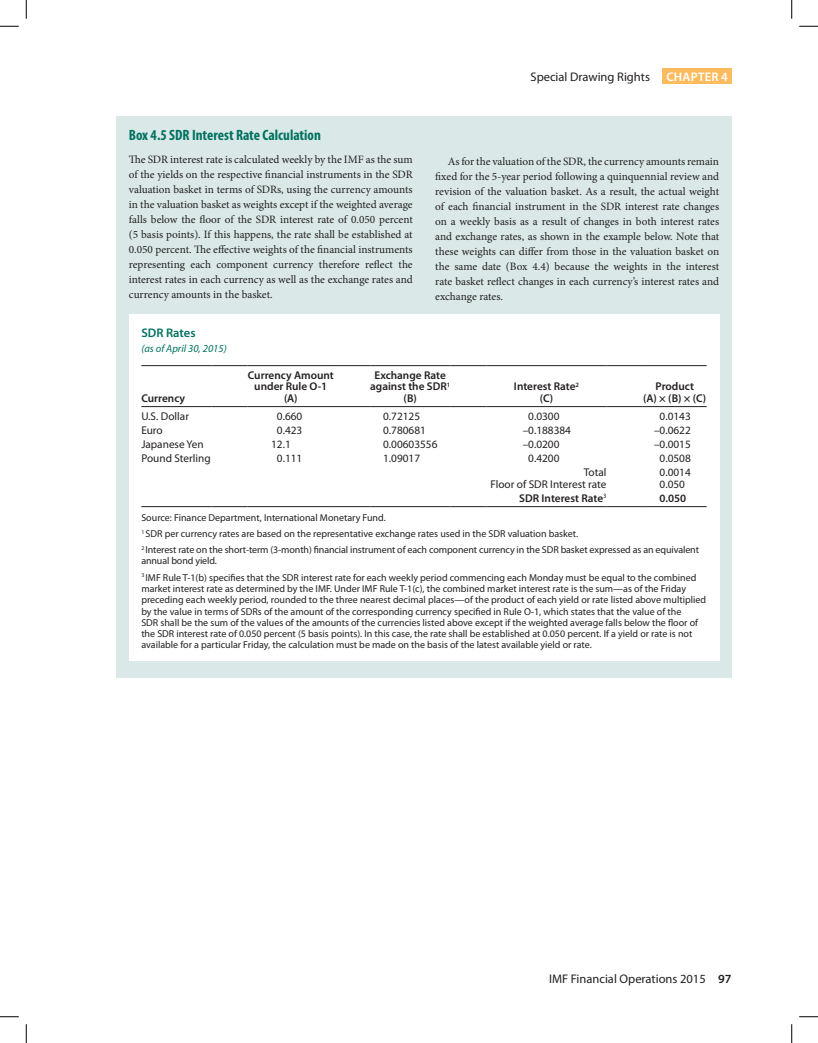
<style>
.page{position:relative;width:818px;height:1043px;background:#fff}
.page>*{position:absolute;margin:0;border:0;box-sizing:border-box;transform-origin:0 0}
.BxT{font:700 condensed 15px "Myriad Pro";color:#007161}
.t1{font:12.5px "Myriad Pro";color:#231f20}
.t2{font:600 12.5px "Myriad Pro";letter-spacing:.02em;color:#fff}
.TTUN{font:600 12.5px "Myriad Pro";color:#007161}
.BxTx1{font:11.25px/15px "Minion Pro";letter-spacing:-.005em;color:#231f20;text-align:justify}
.BxTx{font:11.25px/15px "Minion Pro";letter-spacing:-.005em;color:#231f20;text-align:justify}
.TB{font:11.25px "Myriad Pro";color:#231f20}
.TCH{font:600 11.25px/11.2px "Myriad Pro";color:#231f20;text-align:center}
.TB-2{font:600 11.25px "Myriad Pro";color:#231f20}
.TSubTL{font:italic 10.62px "Myriad Pro";color:#007161}
.TSN{font:10px/11.2px "Myriad Pro";color:#231f20}
.s1{font-weight:600}
</style>
<div class="page">
<div style="left:662px;top:68px;width:69px;height:16px;background:#fcbc5e"></div>
<div style="left:116px;top:116px;width:615px;height:562px;background:#dae9e7"></div>
<div style="left:129px;top:315px;width:590px;height:345px;background:#fff"></div>
<hr style="left:141px;top:365px;width:70px;height:1px;background:#231f20">
<hr style="left:211px;top:365px;width:37px;height:1px;background:#231f20">
<hr style="left:248px;top:365px;width:86px;height:1px;background:#231f20">
<hr style="left:334px;top:365px;width:36px;height:1px;background:#231f20">
<hr style="left:370px;top:365px;width:80px;height:1px;background:#231f20">
<hr style="left:450px;top:365px;width:36px;height:1px;background:#231f20">
<hr style="left:486px;top:365px;width:120px;height:1px;background:#231f20">
<hr style="left:606px;top:365px;width:36px;height:1px;background:#231f20">
<hr style="left:642px;top:365px;width:64px;height:1px;background:#231f20">
<hr style="left:141px;top:506px;width:70px;height:1px;background:#231f20">
<hr style="left:211px;top:506px;width:37px;height:1px;background:#231f20">
<hr style="left:248px;top:506px;width:86px;height:1px;background:#231f20">
<hr style="left:334px;top:506px;width:36px;height:1px;background:#231f20">
<hr style="left:370px;top:506px;width:80px;height:1px;background:#231f20">
<hr style="left:450px;top:506px;width:36px;height:1px;background:#231f20">
<hr style="left:486px;top:506px;width:120px;height:1px;background:#231f20">
<hr style="left:606px;top:506px;width:36px;height:1px;background:#231f20">
<hr style="left:642px;top:506px;width:64px;height:1px;background:#231f20">
<hr style="left:141px;top:406px;width:70px;height:1px;background:#231f20">
<hr style="left:211px;top:406px;width:37px;height:1px;background:#231f20">
<hr style="left:248px;top:406px;width:86px;height:1px;background:#231f20">
<hr style="left:334px;top:406px;width:36px;height:1px;background:#231f20">
<hr style="left:370px;top:406px;width:80px;height:1px;background:#231f20">
<hr style="left:450px;top:406px;width:36px;height:1px;background:#231f20">
<hr style="left:486px;top:406px;width:120px;height:1px;background:#231f20">
<hr style="left:606px;top:406px;width:36px;height:1px;background:#231f20">
<hr style="left:642px;top:406px;width:64px;height:1px;background:#231f20">
<svg style="left:0;top:25px;width:19px;height:2px"></svg>
<svg style="left:799px;top:25px;width:19px;height:2px"></svg>
<svg style="left:0;top:1016px;width:19px;height:1px"></svg>
<svg style="left:799px;top:1016px;width:19px;height:1px"></svg>
<svg style="left:25px;top:0;width:2px;height:19px"></svg>
<svg style="left:25px;top:1024px;width:2px;height:18px"></svg>
<svg style="left:791px;top:0;width:1px;height:19px"></svg>
<svg style="left:791px;top:1024px;width:1px;height:18px"></svg>
<p class="t1" style="left:530px;top:69px;width:121px">Special Drawing Rights</p>
<p class="t2" style="left:666px;top:69px;width:63px">CHAPTER 4</p>
<p class="BxT" style="left:129px;top:127px;width:193px">Box 4.5 SDR Interest Rate Calculation</p>
<p class="BxTx1" style="left:129px;top:152px;width:285px">The SDR interest rate is calculated weekly by the IMF as the sum of the yields on the respective financial instruments in the SDR valuation basket in terms of SDRs, using the currency amounts in the valuation basket as weights except if the weighted average falls below the floor of the SDR interest rate of 0.050 percent (5 basis points). If this happens, the rate shall be established at 0.050 percent. The effective weights of the financial instruments representing each component currency therefore reflect the interest rates in each currency as well as the exchange rates and currency amounts in the basket.</p>
<p class="BxTx" style="left:435px;top:154px;width:285px;text-indent:12px">As for the valuation of the SDR, the currency amounts remain fixed for the 5-year period following a quinquennial review and revision of the valuation basket. As a result, the actual weight of each financial instrument in the SDR interest rate changes on a weekly basis as a result of changes in both interest rates and exchange rates, as shown in the example below. Note that these weights can differ from those in the valuation basket on the same date (Box 4.4) because the weights in the interest rate basket reflect changes in each currency’s interest rates and exchange rates.</p>
<p class="TTUN" style="left:141px;top:325px;width:56px">SDR Rates</p>
<p class="TSubTL" style="left:141px;top:342px;width:87px">(as of April 30, 2015)</p>
<p class="TCH" style="left:141px;top:392px;width:45px">Currency</p>
<p class="TCH" style="left:248px;top:370px;width:87px">Currency Amount under Rule O-1 (A)</p>
<p class="TCH" style="left:370px;top:370px;width:81px">Exchange Rate against the SDR<sup>1 </sup>(B)</p>
<p class="TCH" style="left:514px;top:381px;width:67px">Interest Rate<sup>2 </sup>(C)</p>
<p class="TCH" style="left:643px;top:381px;width:64px">Product<br>(A) × (B) × (C)</p>
<p class="TB" style="left:141px;top:410px;width:49px">U.S. Dollar</p>
<p class="TB" style="left:277px;top:410px;width:27px">0.660</p>
<p class="TB" style="left:383px;top:410px;width:38px">0.72125</p>
<p class="TB" style="left:528px;top:410px;width:33px">0.0300</p>
<p class="TB" style="left:659px;top:410px;width:33px">0.0143</p>
<p class="TB" style="left:141px;top:424px;width:23px">Euro</p>
<p class="TB" style="left:277px;top:424px;width:27px">0.423</p>
<p class="TB" style="left:383px;top:424px;width:44px">0.780681</p>
<p class="TB" style="left:522px;top:424px;width:50px">–0.188384</p>
<p class="TB" style="left:654px;top:424px;width:38px">–0.0622</p>
<p class="TB" style="left:141px;top:438px;width:64px">Japanese Yen</p>
<p class="TB" style="left:271px;top:438px;width:21px">12.1</p>
<p class="TB" style="left:383px;top:438px;width:56px">0.00603556</p>
<p class="TB" style="left:522px;top:438px;width:38px">–0.0200</p>
<p class="TB" style="left:654px;top:438px;width:38px">–0.0015</p>
<p class="TB" style="left:141px;top:452px;width:71px">Pound Sterling</p>
<p class="TB" style="left:277px;top:452px;width:27px">0.111</p>
<p class="TB" style="left:383px;top:452px;width:38px">1.09017</p>
<p class="TB" style="left:528px;top:452px;width:33px">0.4200</p>
<p class="TB" style="left:659px;top:452px;width:33px">0.0508</p>
<p class="TB" style="left:583px;top:466px;width:24px">Total</p>
<p class="TB" style="left:490px;top:477px;width:118px">Floor of SDR Interest rate</p>
<p class="TB" style="left:659px;top:466px;width:33px">0.0014</p>
<p class="TB" style="left:659px;top:477px;width:27px">0.050</p>
<p class="TB-2" style="left:519px;top:491px;width:89px">SDR Interest Rate<sup>3</sup></p>
<p class="TB-2" style="left:659px;top:491px;width:28px">0.050</p>
<p class="TSN" style="left:141px;top:512px;width:246px">Source: Finance Department, International Monetary Fund.</p>
<p class="TSN" style="left:141px;top:528px;width:438px"><sup>1</sup> SDR per currency rates are based on the representative exchange rates used in the SDR valuation basket.</p>
<p class="TSN" style="left:141px;top:544px;width:559px"><sup>2</sup> Interest rate on the short-term (3-month) financial instrument of each component currency in the SDR basket expressed as an equivalent annual bond yield.</p>
<p class="TSN" style="left:141px;top:572px;width:566px"><sup>3</sup> IMF Rule T-1(b) specifies that the SDR interest rate for each weekly period commencing each Monday must be equal to the combined market interest rate as determined by the IMF. Under IMF Rule T-1(c), the combined market interest rate is the sum—as of the Friday preceding each weekly period, rounded to the three nearest decimal places—of the product of each yield or rate listed above multiplied by the value in terms of SDRs of the amount of the corresponding currency specified in Rule O-1, which states that the value of the<br>SDR shall be the sum of the values of the amounts of the currencies listed above except if the weighted average falls below the floor of the SDR interest rate of 0.050 percent (5 basis points). In this case, the rate shall be established at 0.050 percent. If a yield or rate is not available for a particular Friday, the calculation must be made on the basis of the latest available yield or rate.</p>
<p class="t1" style="left:549px;top:971px;width:184px">IMF Financial Operations 2015 <span class="s1">97</span></p>
</div>
